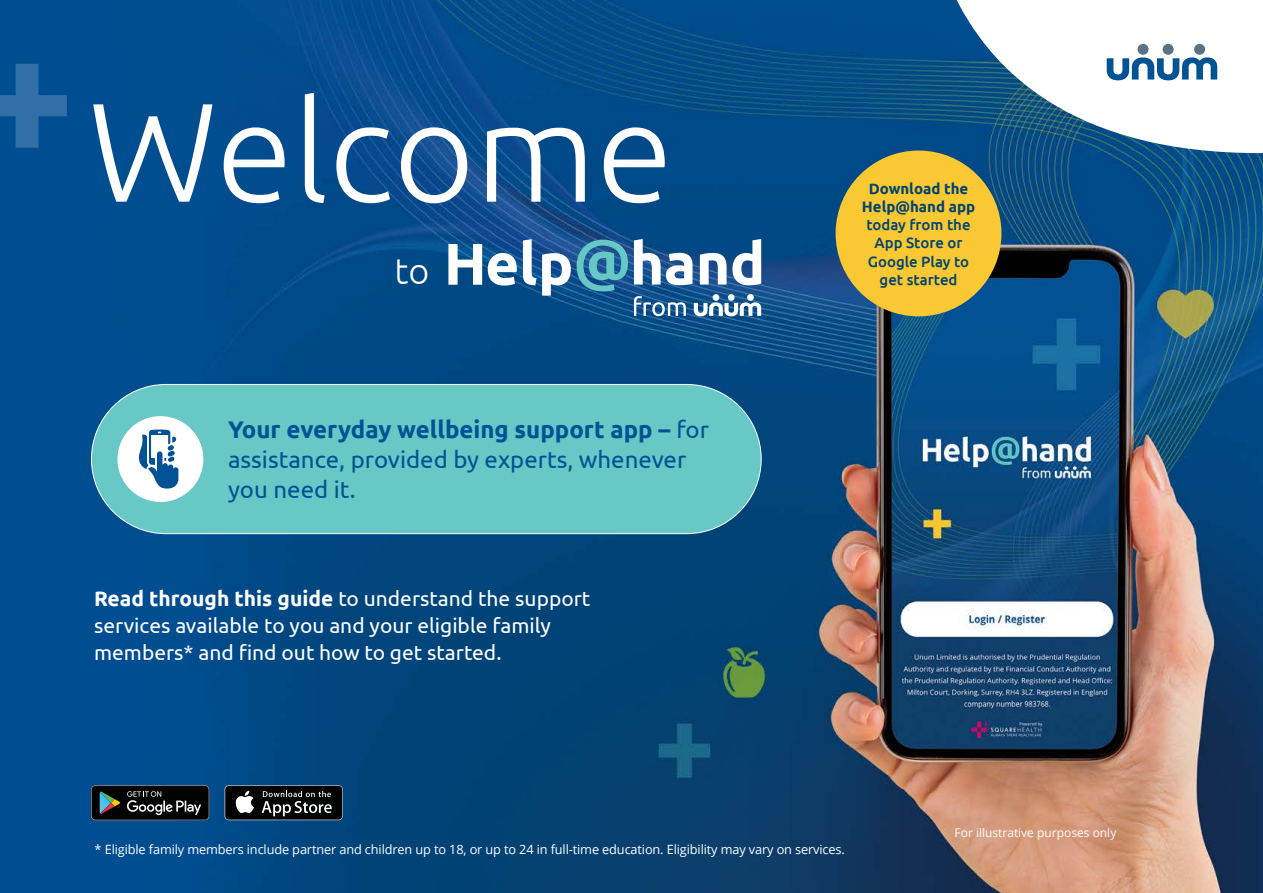
<style>
.page{position:relative;width:1263px;height:893px;background:#fff}
.page>*{position:absolute;margin:0;border:0;box-sizing:border-box;transform-origin:0 0}
.t1{font:300 140.4px "Ubuntu";color:#fff}
.t2{font:300 36px "Ubuntu";color:#fff}
.t3{font:24px/30px "Ubuntu";color:#015294}
.t4{font:21px/27px "Ubuntu";color:#fff}
.t5{font:500 15px/18px "Ubuntu";color:#004470;text-align:center}
.t6{font:700 15px/18px "Ubuntu";color:#004470;text-align:center}
.t7{font:12.75px "Open Sans";letter-spacing:-.01em;color:#fff}
.t8{font:12px "Open Sans";color:#fff}
.s1{font-weight:700}
</style>
<div class="page">
<img style="left:0;top:0;width:1263px;height:893px">
<svg style="left:950px;top:0;width:313px;height:153px"></svg>
<svg style="left:1107px;top:57px;width:110px;height:23px"></svg>
<div style="left:1137px;top:44px;width:11px;height:11px;background:#5b7184;border-radius:50%"></div>
<div style="left:1162px;top:44px;width:12px;height:11px;background:#5b7184;border-radius:50%"></div>
<div style="left:1194px;top:44px;width:11px;height:11px;background:#5b7184;border-radius:50%"></div>
<svg style="left:224px;top:785px;width:119px;height:35px"></svg>
<div style="left:225px;top:786px;width:117px;height:33px;background:#010202;border-radius:3px"></div>
<svg style="left:235px;top:791px;width:19px;height:22px"></svg>
<svg style="left:262px;top:791px;width:70px;height:25px"></svg>
<svg style="left:91px;top:785px;width:118px;height:35px"></svg>
<svg style="left:448px;top:244px;width:34px;height:41px"></svg>
<svg style="left:488px;top:253px;width:29px;height:33px"></svg>
<svg style="left:523px;top:239px;width:13px;height:46px"></svg>
<svg style="left:542px;top:253px;width:29px;height:43px"></svg>
<svg style="left:634px;top:239px;width:58px;height:46px"></svg>
<svg style="left:700px;top:253px;width:26px;height:32px"></svg>
<svg style="left:732px;top:239px;width:29px;height:46px"></svg>
<svg style="left:577px;top:240px;width:51px;height:51px"></svg>
<svg style="left:694px;top:302px;width:67px;height:14px"></svg>
<div style="left:713px;top:294px;width:6px;height:7px;background:#fff;border-radius:50%"></div>
<div style="left:728px;top:294px;width:7px;height:7px;background:#fff;border-radius:50%"></div>
<div style="left:747px;top:294px;width:7px;height:7px;background:#fff;border-radius:50%"></div>
<svg style="left:634px;top:296px;width:52px;height:20px"></svg>
<svg style="left:0;top:64px;width:67px;height:84px"></svg>
<div style="left:836px;top:151px;width:165px;height:165px;background:#fac832;border-radius:50%"></div>
<div style="left:91px;top:384px;width:670px;height:150px;background:#67c8c6;border-radius:75px"></div>
<div style="left:91px;top:384px;width:670px;height:150px;border:1px solid #fff;border-radius:75px"></div>
<div style="left:117px;top:416px;width:86px;height:86px;background:#fff;border-radius:50%"></div>
<svg style="left:138px;top:430px;width:40px;height:59px"></svg>
<h1 class="t1" style="left:88px;top:67px;width:586px">Welcome</h1>
<h2 class="t2" style="left:394px;top:249px;width:36px">to</h2>
<p class="t3" style="left:228px;top:414px;width:482px"><span class="s1">Your everyday wellbeing support app –</span> for assistance, provided by experts, whenever you need it.</p>
<p class="t4" style="left:94px;top:584px;width:498px"><span class="s1">Read through this guide</span> to understand the support services available to you and your eligible family members* and find out how to get started.</p>
<p class="t6" style="left:862px;top:180px;width:115px">Download the<br>Help@hand app</p>
<p class="t5" style="left:866px;top:216px;width:106px">today from the<br>App Store or<br>Google Play to get started</p>
<p class="t7" style="left:95px;top:840px;width:752px">* Eligible family members include partner and children up to 18, or up to 24 in full-time education. Eligibility may vary on services.</p>
<p class="t8" style="left:954px;top:824px;width:163px">For illustrative purposes only</p>
</div>
